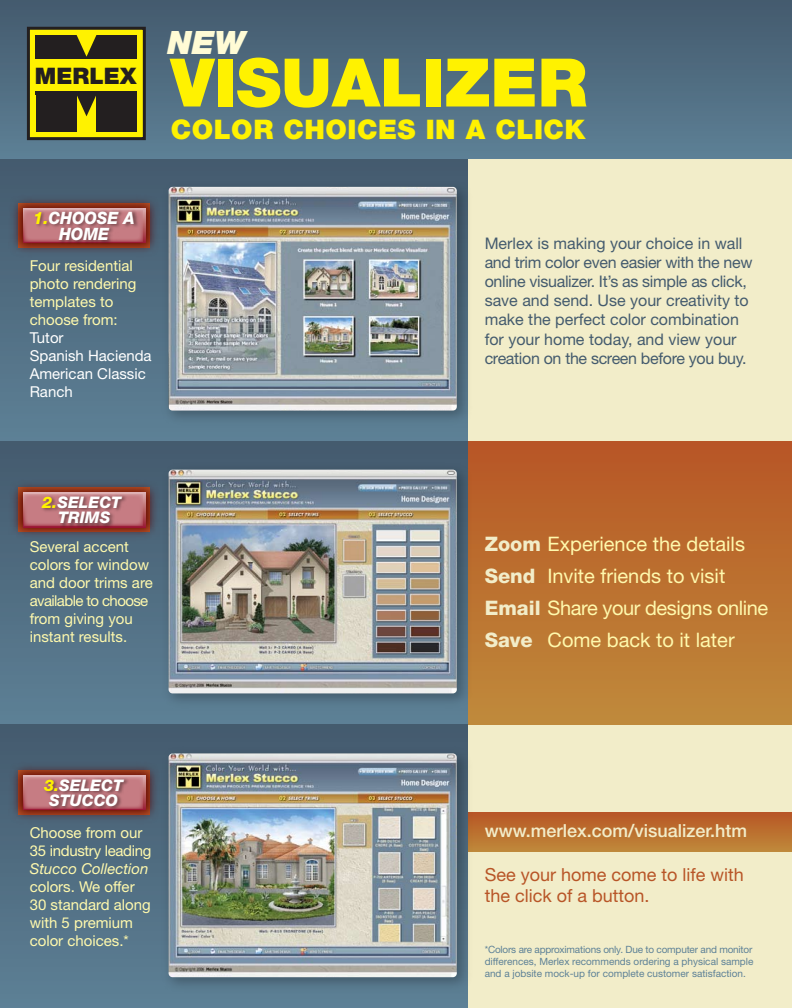
<style>
.page{position:relative;width:792px;height:1008px;background:#f2edc9}
.page>*{position:absolute;margin:0;border:0;box-sizing:border-box;transform-origin:0 0}
.t1{font:900 67px "Helvetica Neue";color:#fff200}
.t2{font:italic 900 32.2px "Helvetica Neue";color:#fffbd5}
.t3{font:900 27px "Helvetica Neue";letter-spacing:.02em;color:#fff200}
.t4{font:900 22.8px "Helvetica Neue";color:#231f20}
.t5{font:20px/32px "Helvetica Neue";color:#fff9ad}
.t6{font:18px/21.6px "Helvetica Neue";color:#b85527}
.t7{font:500 18px "Helvetica Neue";color:#f2edc9}
.t8{font:italic 800 17px/16.2px "Helvetica Neue";color:#fff;text-align:center;scale:.94 1}
.t9{font:16px/19.2px "Helvetica Neue";color:#445b6e}
.t10{font:italic 800 16px/15.2px "Helvetica Neue";color:#fff;text-align:center}
.t11{font:15px/18px "Helvetica Neue";color:#fff9ad}
.t12{font:15px/18px "Helvetica Neue";color:#fff}
.t13{font:15px/18px "Helvetica Neue";letter-spacing:-.02em;color:#fff9ad}
.t14{font:italic 15px "Helvetica Neue";color:#fff9ad}
.t15{font:10px/12px "Helvetica Neue";color:#5d8197;text-align:justify}
.s1{color:#fff200}
.s2{font-weight:800;color:#f2edc9}
</style>
<div class="page">
<div style="left:451px;top:442px;width:341px;height:283px;background:linear-gradient(to bottom,#b85625,#bf8a3b)"></div>
<div style="left:462px;top:812px;width:330px;height:40px;background:linear-gradient(to bottom,#b75525,#bf883a)"></div>
<svg style="left:0;top:159px;width:468px;height:283px;background:#527085"></svg>
<svg style="left:0;top:442px;width:468px;height:283px;background:#527085"></svg>
<svg style="left:0;top:725px;width:468px;height:283px;background:#527084"></svg>
<img style="left:153px;top:172px;width:315px;height:262px">
<img style="left:169px;top:187px;width:288px;height:224px;border-radius:4px">
<img style="left:149px;top:453px;width:335px;height:266px">
<img style="left:169px;top:470px;width:288px;height:223px;border-radius:4px">
<img style="left:152px;top:738px;width:333px;height:269px">
<img style="left:169px;top:753px;width:288px;height:224px;border-radius:4px">
<div style="left:0;top:0;width:792px;height:159px;background:linear-gradient(to bottom,#445a6d,#5d8095)"></div>
<div style="left:28px;top:28px;width:116px;height:111px;background:#fff200"></div>
<div style="left:27px;top:27px;width:119px;height:113px;border:3px solid #231f20"></div>
<div style="left:97px;top:35px;width:40px;height:97px;background:#231f20"></div>
<svg style="left:76px;top:95px;width:21px;height:21px"></svg>
<div style="left:36px;top:35px;width:40px;height:97px;background:#231f20"></div>
<div style="left:36px;top:35px;width:101px;height:24px;background:#231f20"></div>
<div style="left:34px;top:59px;width:106px;height:33px;background:#fff200"></div>
<svg style="left:76px;top:35px;width:21px;height:22px"></svg>
<hr style="left:36px;top:92px;width:101px;height:3px;background:#231f20">
<img style="left:0;top:170px;width:185px;height:111px">
<svg style="left:23px;top:208px;width:122px;height:35px"></svg>
<div style="left:24px;top:210px;width:119px;height:31px;background:#c67c83"></div>
<img style="left:31px;top:207px;width:112px;height:44px">
<img style="left:0;top:737px;width:185px;height:111px">
<svg style="left:23px;top:775px;width:122px;height:35px"></svg>
<div style="left:24px;top:777px;width:119px;height:32px;background:#c67c83"></div>
<img style="left:42px;top:775px;width:90px;height:42px">
<img style="left:0;top:455px;width:185px;height:110px">
<svg style="left:23px;top:492px;width:122px;height:35px"></svg>
<div style="left:24px;top:495px;width:119px;height:31px;background:#c67c83"></div>
<img style="left:39px;top:492px;width:95px;height:42px">
<h2 class="t2" style="left:168px;top:23px;width:80px">NEW</h2>
<h3 class="t4" style="left:35px;top:63px;width:103px">MERLEX</h3>
<h1 class="t1" style="left:171px;top:43px;width:418px">VISUALIZER</h1>
<h3 class="t3" style="left:171px;top:113px;width:416px">COLOR CHOICES IN A CLICK</h3>
<p class="t8" style="left:33px;top:209px;width:110px"><span class="s1">1.</span>CHOOSE A<br>HOME</p>
<p class="t11" style="left:30px;top:256px;width:108px">Four residential photo rendering templates to choose from:</p>
<p class="t12" style="left:30px;top:328px;width:123px">Tutor<br>Spanish Hacienda<br>American Classic<br>Ranch</p>
<p class="t10" style="left:42px;top:495px;width:81px"><span class="s1">2.</span>SELECT<br>TRIMS</p>
<p class="t11" style="left:30px;top:538px;width:125px">Several accent colors for window and door trims are available to choose from giving you instant results.</p>
<p class="t10" style="left:44px;top:777px;width:81px"><span class="s1">3.</span>SELECT<br>STUCCO</p>
<p class="t13" style="left:30px;top:823px;width:123px">Choose from our<br>35 industry leading</p>
<p class="t14" style="left:30px;top:860px;width:120px">Stucco Collection</p>
<p class="t11" style="left:30px;top:877px;width:123px">colors. We offer<br>30 standard along with 5 premium color choices.*</p>
<p class="t9" style="left:485px;top:233px;width:269px">Merlex is making your choice in wall and trim color even easier with the new online visualizer. It’s as simple as click, save and send. Use your creativity to make the perfect color combination for your home today, and view your creation on the screen before you buy.</p>
<p class="t5" style="left:485px;top:528px;width:285px"><span class="s2">Zoom</span> Experience the details<br><span class="s2">Send</span> Invite friends to visit<br><span class="s2">Email</span> Share your designs online<br><span class="s2">Save</span> Come back to it later</p>
<p class="t7" style="left:485px;top:820px;width:264px">www.merlex.com/visualizer.htm</p>
<p class="t6" style="left:485px;top:863px;width:261px">See your home come to life with the click of a button.</p>
<p class="t15" style="left:485px;top:944px;width:270px">*Colors are approximations only. Due to computer and monitor differences, Merlex recommends ordering a physical sample and a jobsite mock-up for complete customer satisfaction.</p>
</div>
